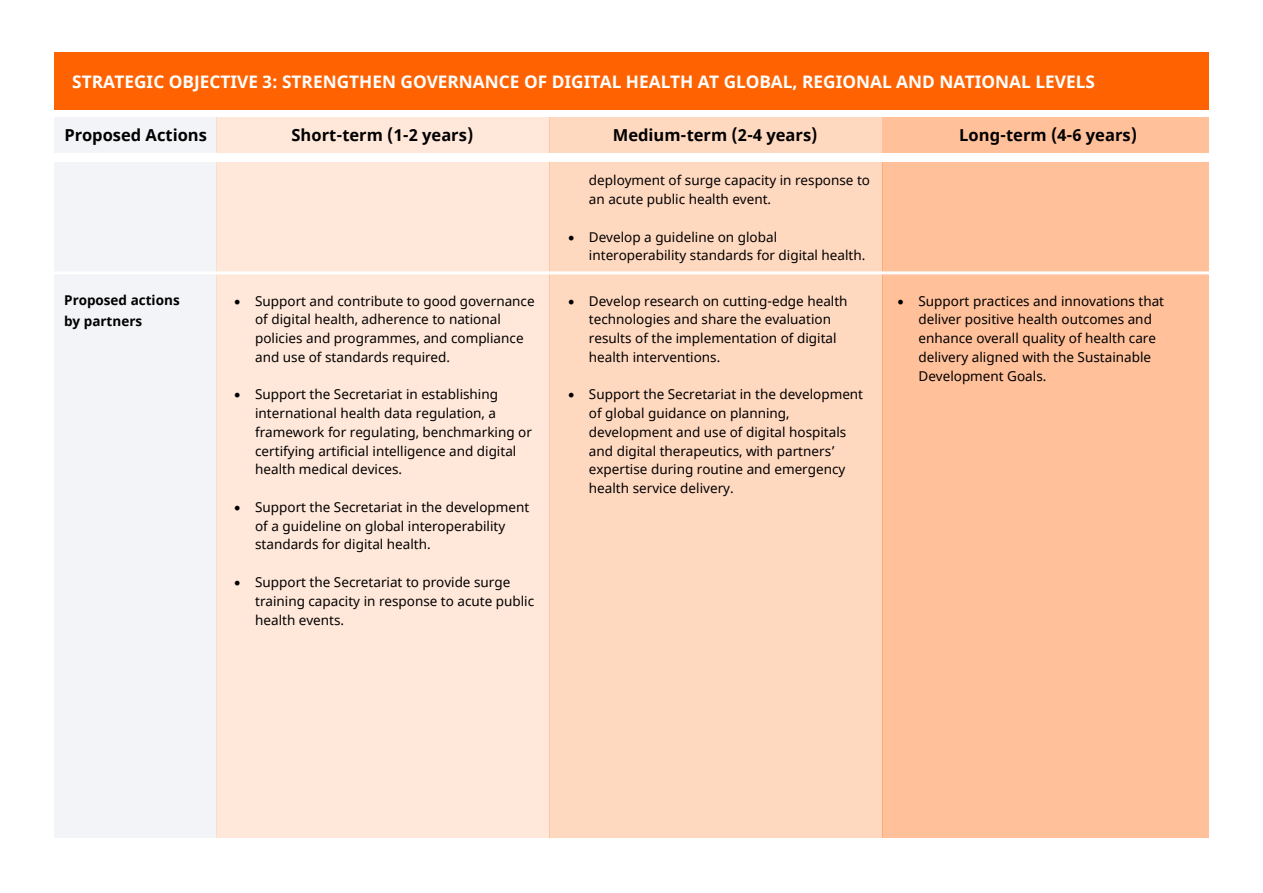
<style>
.page{position:relative;width:1263px;height:893px;background:#fff}
.page>*{position:absolute;margin:0;border:0;box-sizing:border-box;transform-origin:0 0}
.t1{font:700 17.25px "Noto Sans";color:#fff}
.t2{font:700 16.5px "Noto Sans";color:#000}
.t3{font:13.5px/18.8px "Noto Sans";color:#000}
.t4{font:700 13.5px "Noto Sans";color:#000}
.s1{font-family:"Minion Pro";font-size:18px}
</style>
<div class="page">
<div style="left:216px;top:162px;width:334px;height:675px;background:#ffe7d9"></div>
<div style="left:550px;top:162px;width:333px;height:675px;background:#ffd8c0"></div>
<div style="left:883px;top:162px;width:326px;height:675px;background:#ffc09a"></div>
<div style="left:54px;top:162px;width:162px;height:675px;background:#f2f4f7"></div>
<div style="left:54px;top:117px;width:162px;height:35px;background:#f2f4f7"></div>
<div style="left:549px;top:117px;width:333px;height:35px;background:#ffd8c0"></div>
<div style="left:216px;top:117px;width:333px;height:35px;background:#ffe7d9"></div>
<div style="left:882px;top:117px;width:327px;height:35px;background:#ffc09a"></div>
<div style="left:54px;top:52px;width:1155px;height:58px;background:#ff6301"></div>
<hr style="left:54px;top:271px;width:1160px;height:3px;background:#fff">
<p class="t1" style="left:72px;top:70px;width:1024px">STRATEGIC OBJECTIVE 3: STRENGTHEN GOVERNANCE OF DIGITAL HEALTH AT GLOBAL, REGIONAL AND NATIONAL LEVELS</p>
<p class="t2" style="left:64px;top:124px;width:144px">Proposed Actions</p>
<p class="t2" style="left:292px;top:124px;width:183px">Short-term (1-2 years)</p>
<p class="t2" style="left:613px;top:124px;width:206px">Medium-term (2-4 years)</p>
<p class="t2" style="left:959px;top:124px;width:179px">Long-term (4-6 years)</p>
<p class="t4" style="left:64px;top:291px;width:117px">Proposed actions</p>
<p class="t4" style="left:64px;top:312px;width:79px">by partners</p>
<p class="t3" style="left:255px;top:292px;width:281px;text-indent:-21px"><span class="s1">•</span> Support and contribute to good governance of digital health, adherence to national policies and programmes, and compliance and use of standards required.</p>
<p class="t3" style="left:255px;top:386px;width:278px;text-indent:-21px"><span class="s1">•</span> Support the Secretariat in establishing international health data regulation, a framework for regulating, benchmarking or certifying artificial intelligence and digital health medical devices.</p>
<p class="t3" style="left:255px;top:498px;width:276px;text-indent:-21px"><span class="s1">•</span> Support the Secretariat in the development of a guideline on global interoperability standards for digital health.</p>
<p class="t3" style="left:255px;top:573px;width:281px;text-indent:-21px"><span class="s1">•</span> Support the Secretariat to provide surge training capacity in response to acute public health events.</p>
<p class="t3" style="left:589px;top:172px;width:283px">deployment of surge capacity in response to an acute public health event.</p>
<p class="t3" style="left:589px;top:228px;width:278px;text-indent:-21px"><span class="s1">•</span> Develop a guideline on global interoperability standards for digital health.</p>
<p class="t3" style="left:589px;top:292px;width:260px;text-indent:-21px"><span class="s1">•</span> Develop research on cutting-edge health technologies and share the evaluation results of the implementation of digital health interventions.</p>
<p class="t3" style="left:589px;top:386px;width:276px;text-indent:-21px"><span class="s1">•</span> Support the Secretariat in the development of global guidance on planning, development and use of digital hospitals and digital therapeutics, with partners’ expertise during routine and emergency health service delivery.</p>
<p class="t3" style="left:918px;top:292px;width:247px;text-indent:-21px"><span class="s1">•</span> Support practices and innovations that deliver positive health outcomes and enhance overall quality of health care delivery aligned with the Sustainable Development Goals.</p>
</div>
